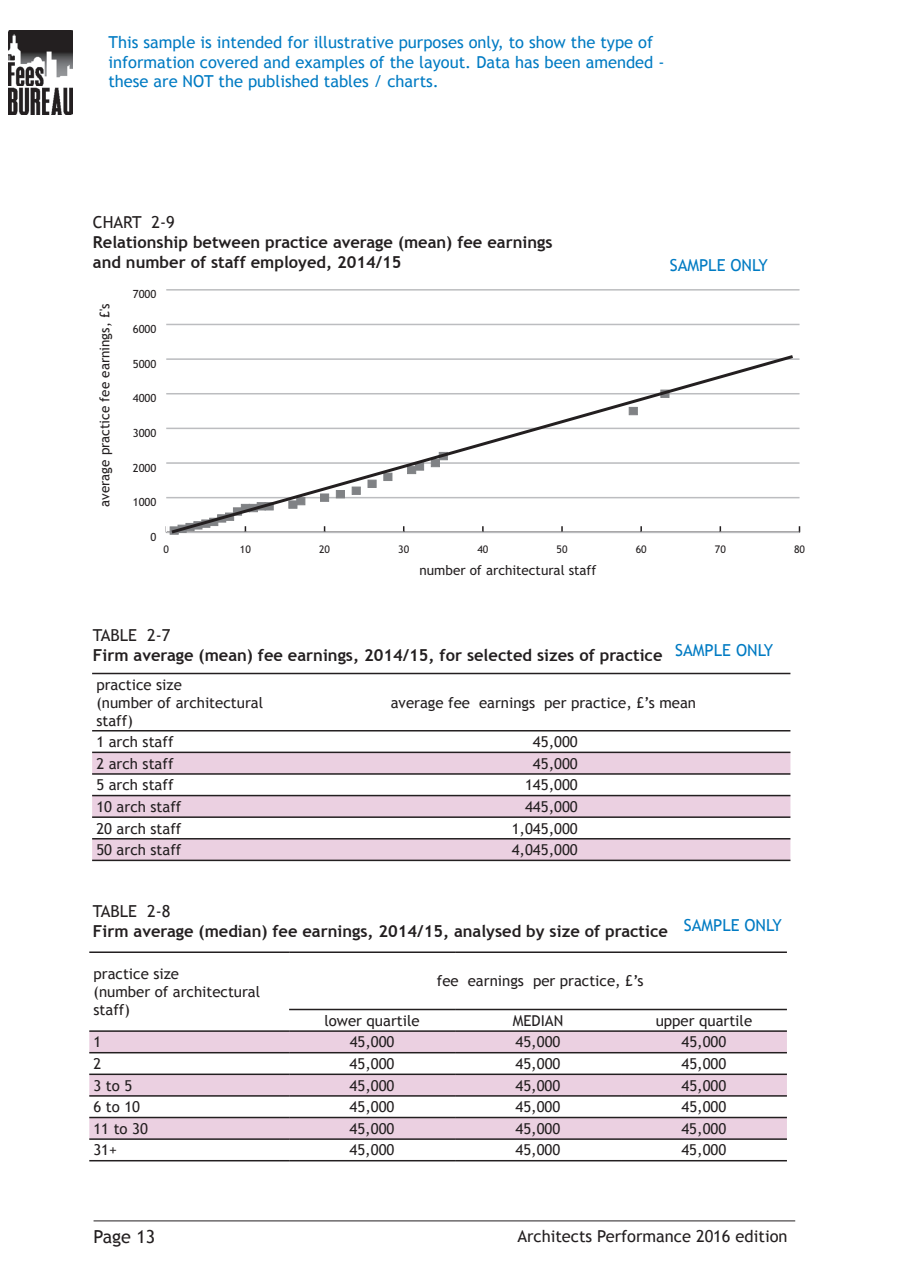
<style>
.page{position:relative;width:910px;height:1280px;background:#fff}
.page>*{position:absolute;margin:0;border:0;box-sizing:border-box;transform-origin:0 0}
.t1{font:18px "Trebuchet MS";color:#231f20}
.t2{font:700 16.5px/19.8px "Trebuchet MS";color:#231f20}
.t3{font:16.5px/19.8px "Trebuchet MS";color:#007bc3}
.t4{font:16.5px "Trebuchet MS";color:#231f20}
.t5{font:15px/18px "Trebuchet MS";color:#231f20}
.t6{font:13.5px "Trebuchet MS";color:#231f20}
.t7{font:11.25px "Trebuchet MS";color:#231f20}
.t8{font:10.5px "Trebuchet MS";color:#231f20}
.s1{font-weight:400}
</style>
<div class="page">
<hr style="left:94px;top:1221px;width:701px;height:1px;background:#231f20">
<img style="left:9px;top:30px;width:63px;height:85px">
<hr style="left:166px;top:531px;width:633px;height:2px;background:#bcbdc0">
<hr style="left:166px;top:497px;width:633px;height:1px;background:#bcbdc0">
<hr style="left:166px;top:462px;width:633px;height:2px;background:#bcbdc0">
<hr style="left:166px;top:428px;width:633px;height:1px;background:#bcbdc0">
<hr style="left:166px;top:393px;width:633px;height:1px;background:#bcbdc0">
<hr style="left:166px;top:358px;width:633px;height:2px;background:#bcbdc0">
<hr style="left:166px;top:324px;width:633px;height:1px;background:#bcbdc0">
<hr style="left:166px;top:289px;width:633px;height:2px;background:#bcbdc0">
<svg style="left:168px;top:355px;width:628px;height:180px"></svg>
<svg style="left:89px;top:1032px;width:698px;height:106px;fill:#ebd0e1"></svg>
<hr style="left:89px;top:951px;width:200px;height:2px;background:#231f20">
<hr style="left:289px;top:951px;width:166px;height:2px;background:#231f20">
<hr style="left:455px;top:951px;width:166px;height:2px;background:#231f20">
<hr style="left:621px;top:951px;width:166px;height:2px;background:#231f20">
<hr style="left:289px;top:1009px;width:166px;height:1px;background:#231f20">
<hr style="left:455px;top:1009px;width:166px;height:1px;background:#231f20">
<hr style="left:621px;top:1009px;width:166px;height:1px;background:#231f20">
<hr style="left:89px;top:1030px;width:200px;height:2px;background:#231f20">
<hr style="left:289px;top:1030px;width:166px;height:2px;background:#231f20">
<hr style="left:455px;top:1030px;width:166px;height:2px;background:#231f20">
<hr style="left:621px;top:1030px;width:166px;height:2px;background:#231f20">
<hr style="left:89px;top:1052px;width:200px;height:1px;background:#231f20">
<hr style="left:289px;top:1052px;width:166px;height:1px;background:#231f20">
<hr style="left:455px;top:1052px;width:166px;height:1px;background:#231f20">
<hr style="left:621px;top:1052px;width:166px;height:1px;background:#231f20">
<hr style="left:89px;top:1073px;width:200px;height:2px;background:#231f20">
<hr style="left:289px;top:1073px;width:166px;height:2px;background:#231f20">
<hr style="left:455px;top:1073px;width:166px;height:2px;background:#231f20">
<hr style="left:621px;top:1073px;width:166px;height:2px;background:#231f20">
<hr style="left:89px;top:1095px;width:200px;height:2px;background:#231f20">
<hr style="left:289px;top:1095px;width:166px;height:2px;background:#231f20">
<hr style="left:455px;top:1095px;width:166px;height:2px;background:#231f20">
<hr style="left:621px;top:1095px;width:166px;height:2px;background:#231f20">
<hr style="left:89px;top:1117px;width:200px;height:1px;background:#231f20">
<hr style="left:89px;top:1138px;width:200px;height:2px;background:#231f20">
<hr style="left:89px;top:1160px;width:200px;height:1px;background:#231f20">
<hr style="left:289px;top:1160px;width:166px;height:1px;background:#231f20">
<hr style="left:455px;top:1160px;width:166px;height:1px;background:#231f20">
<hr style="left:621px;top:1160px;width:166px;height:1px;background:#231f20">
<hr style="left:289px;top:1117px;width:166px;height:1px;background:#231f20">
<hr style="left:455px;top:1117px;width:166px;height:1px;background:#231f20">
<hr style="left:621px;top:1117px;width:166px;height:1px;background:#231f20">
<hr style="left:289px;top:1138px;width:166px;height:2px;background:#231f20">
<hr style="left:455px;top:1138px;width:166px;height:2px;background:#231f20">
<hr style="left:621px;top:1138px;width:166px;height:2px;background:#231f20">
<svg style="left:92px;top:753px;width:698px;height:107px;fill:#ebd0e1"></svg>
<hr style="left:92px;top:673px;width:200px;height:1px;background:#231f20">
<hr style="left:292px;top:673px;width:498px;height:1px;background:#231f20">
<hr style="left:92px;top:730px;width:200px;height:1px;background:#231f20">
<hr style="left:292px;top:730px;width:498px;height:1px;background:#231f20">
<hr style="left:92px;top:752px;width:200px;height:1px;background:#231f20">
<hr style="left:292px;top:752px;width:498px;height:1px;background:#231f20">
<hr style="left:92px;top:773px;width:200px;height:2px;background:#231f20">
<hr style="left:292px;top:773px;width:498px;height:2px;background:#231f20">
<hr style="left:92px;top:795px;width:200px;height:1px;background:#231f20">
<hr style="left:292px;top:795px;width:498px;height:1px;background:#231f20">
<hr style="left:92px;top:816px;width:200px;height:2px;background:#231f20">
<hr style="left:292px;top:816px;width:498px;height:2px;background:#231f20">
<hr style="left:92px;top:838px;width:200px;height:1px;background:#231f20">
<hr style="left:292px;top:838px;width:498px;height:1px;background:#231f20">
<hr style="left:92px;top:860px;width:200px;height:1px;background:#231f20">
<hr style="left:292px;top:860px;width:498px;height:1px;background:#231f20">
<p class="t3" style="left:108px;top:32px;width:558px">This sample is intended for illustrative purposes only, to show the type of information covered and examples of the layout. Data has been amended - these are NOT the published tables / charts.</p>
<p class="t4" style="left:93px;top:212px;width:83px">CHART 2-9</p>
<p class="t2" style="left:93px;top:232px;width:461px">Relationship between practice average (mean) fee earnings and number of staff employed, 2014/15</p>
<p class="t6" style="left:97px;top:507px;width:205px;rotate:-90deg">average practice fee earnings, £'s</p>
<p class="t7" style="left:133px;top:288px;width:25px">7000</p>
<p class="t7" style="left:133px;top:322px;width:25px">6000</p>
<p class="t7" style="left:133px;top:357px;width:25px">5000</p>
<p class="t7" style="left:133px;top:392px;width:25px">4000</p>
<p class="t7" style="left:133px;top:426px;width:25px">3000</p>
<p class="t7" style="left:133px;top:461px;width:25px">2000</p>
<p class="t7" style="left:133px;top:496px;width:25px">1000</p>
<p class="t7" style="left:150px;top:530px;width:7px">0</p>
<p class="t3" style="left:670px;top:255px;width:100px">SAMPLE ONLY</p>
<p class="t8" style="left:164px;top:543px;width:7px">0</p>
<p class="t8" style="left:240px;top:543px;width:13px">10</p>
<p class="t8" style="left:319px;top:543px;width:13px">20</p>
<p class="t8" style="left:398px;top:543px;width:13px">30</p>
<p class="t8" style="left:477px;top:543px;width:13px">40</p>
<p class="t8" style="left:556px;top:543px;width:13px">50</p>
<p class="t8" style="left:636px;top:543px;width:13px">60</p>
<p class="t8" style="left:715px;top:543px;width:13px">70</p>
<p class="t8" style="left:794px;top:543px;width:13px">80</p>
<p class="t6" style="left:420px;top:562px;width:179px">number of architectural staff</p>
<p class="t2" style="left:93px;top:626px;width:682px"><span class="s1">TABLE 2-7<br></span>Firm average (mean) fee earnings, 2014/15, for selected sizes of practice <sup>SAMPLE</sup> <sup>ONLY</sup></p>
<p class="t5" style="left:96px;top:675px;width:168px">practice size<br>(number of architectural staff)</p>
<p class="t5" style="left:391px;top:693px;width:307px">average fee earnings per practice, £’s mean</p>
<p class="t5" style="left:96px;top:733px;width:79px">1 arch staff</p>
<p class="t5" style="left:533px;top:733px;width:46px">45,000</p>
<p class="t5" style="left:96px;top:755px;width:79px">2 arch staff</p>
<p class="t5" style="left:533px;top:755px;width:46px">45,000</p>
<p class="t5" style="left:96px;top:776px;width:79px">5 arch staff</p>
<p class="t5" style="left:525px;top:776px;width:54px">145,000</p>
<p class="t5" style="left:96px;top:798px;width:87px">10 arch staff</p>
<p class="t5" style="left:525px;top:798px;width:54px">445,000</p>
<p class="t5" style="left:96px;top:819px;width:87px">20 arch staff</p>
<p class="t5" style="left:512px;top:819px;width:68px">1,045,000</p>
<p class="t5" style="left:96px;top:841px;width:87px">50 arch staff</p>
<p class="t5" style="left:512px;top:841px;width:68px">4,045,000</p>
<p class="t4" style="left:93px;top:901px;width:79px">TABLE 2-8</p>
<p class="t2" style="left:93px;top:921px;width:577px">Firm average (median) fee earnings, 2014/15, analysed by size of practice</p>
<p class="t3" style="left:684px;top:915px;width:100px">SAMPLE ONLY</p>
<p class="t5" style="left:94px;top:965px;width:168px">practice size<br>(number of architectural staff)</p>
<p class="t5" style="left:437px;top:972px;width:208px">fee earnings per practice, £’s</p>
<p class="t5" style="left:324px;top:1012px;width:97px">lower quartile</p>
<p class="t5" style="left:513px;top:1012px;width:52px">MEDIAN</p>
<p class="t5" style="left:656px;top:1012px;width:98px">upper quartile</p>
<p class="t5" style="left:94px;top:1033px;width:9px">1</p>
<p class="t5" style="left:350px;top:1033px;width:46px">45,000</p>
<p class="t5" style="left:516px;top:1033px;width:46px">45,000</p>
<p class="t5" style="left:681px;top:1033px;width:46px">45,000</p>
<p class="t5" style="left:93px;top:1055px;width:9px">2</p>
<p class="t5" style="left:350px;top:1055px;width:46px">45,000</p>
<p class="t5" style="left:516px;top:1055px;width:46px">45,000</p>
<p class="t5" style="left:681px;top:1055px;width:46px">45,000</p>
<p class="t5" style="left:93px;top:1076px;width:40px">3 to 5</p>
<p class="t5" style="left:350px;top:1076px;width:46px">45,000</p>
<p class="t5" style="left:516px;top:1076px;width:46px">45,000</p>
<p class="t5" style="left:681px;top:1076px;width:46px">45,000</p>
<p class="t5" style="left:93px;top:1098px;width:48px">6 to 10</p>
<p class="t5" style="left:350px;top:1098px;width:46px">45,000</p>
<p class="t5" style="left:516px;top:1098px;width:46px">45,000</p>
<p class="t5" style="left:681px;top:1098px;width:46px">45,000</p>
<p class="t5" style="left:93px;top:1120px;width:56px">11 to 30</p>
<p class="t5" style="left:350px;top:1120px;width:46px">45,000</p>
<p class="t5" style="left:515px;top:1120px;width:46px">45,000</p>
<p class="t5" style="left:681px;top:1120px;width:46px">45,000</p>
<p class="t5" style="left:93px;top:1141px;width:25px">31+</p>
<p class="t5" style="left:350px;top:1141px;width:46px">45,000</p>
<p class="t5" style="left:515px;top:1141px;width:46px">45,000</p>
<p class="t5" style="left:681px;top:1141px;width:46px">45,000</p>
<p class="t1" style="left:94px;top:1226px;width:63px">Page 13</p>
<p class="t4" style="left:517px;top:1227px;width:272px">Architects Performance 2016 edition</p>
</div>
